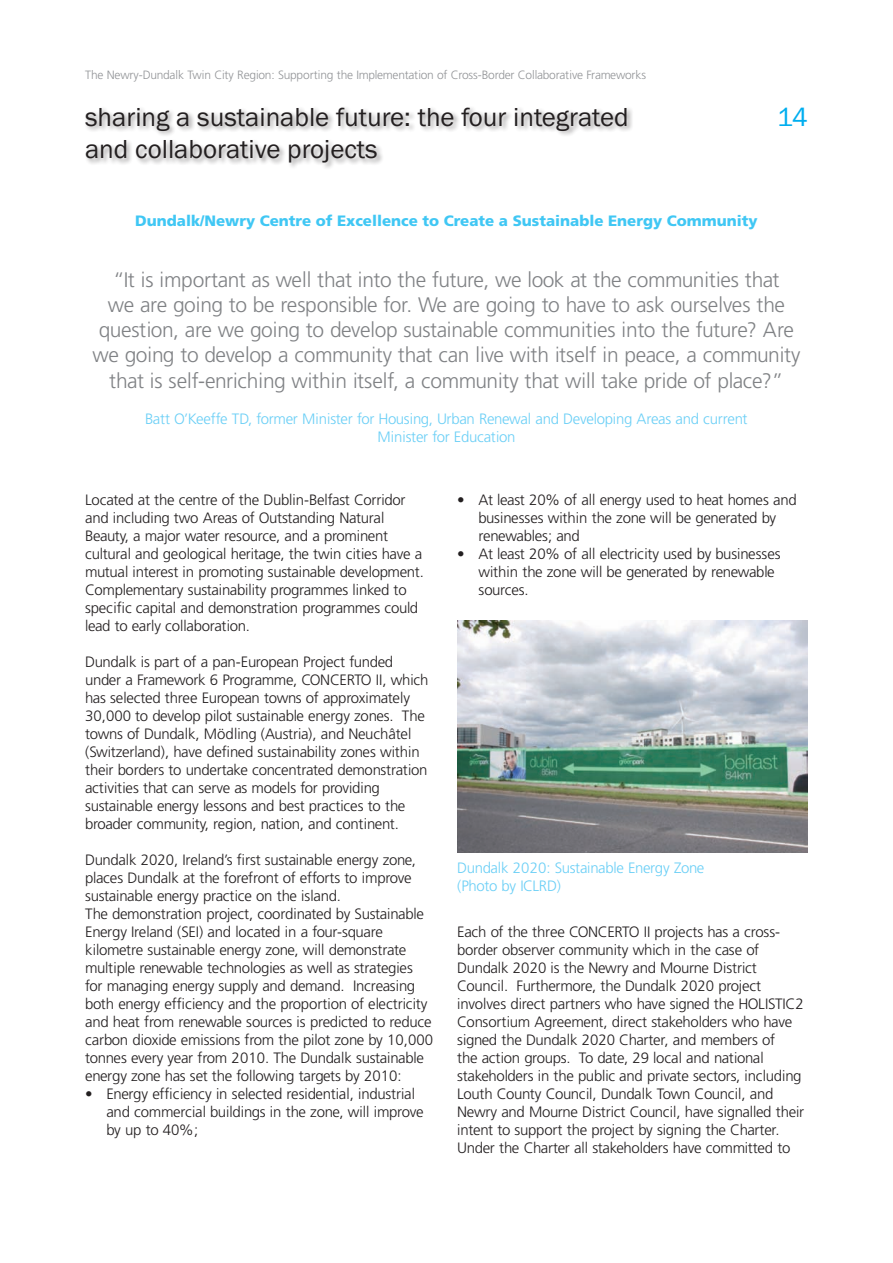
<style>
.page{position:relative;width:893px;height:1263px;background:#fff}
.page>*{position:absolute;margin:0;border:0;box-sizing:border-box;transform-origin:0 0}
.t1{font:27px/32.4px "Franklin Got ITC";color:#231f20}
.t2{font:27px "Franklin Got ITC";color:#00aeef}
.t3{font:300 21px/25.2px "Frutiger";letter-spacing:-.02em;color:#808285;text-align:center}
.body_text{font:300 15px/18px "Frutiger";letter-spacing:-.02em;color:#231f20}
.t4{font:300 15px "Frutiger";letter-spacing:-.02em;color:#6bcff6}
.Subheads{font:900 15px "Frutiger";color:#40c7f4}
.t5{font:300 12px "Frutiger";letter-spacing:-.02em;color:#939598}
</style>
<div class="page">
<div style="left:84px;top:106px;width:550px;height:64px;background:#231f20;opacity:.47"></div>
<img style="left:457px;top:620px;width:351px;height:233px">
<p class="t5" style="left:85px;top:68px;width:562px">The Newry-Dundalk Twin City Region: Supporting the Implementation of Cross-Border Collaborative Frameworks</p>
<p class="t1" style="left:85px;top:100px;width:545px">sharing a sustainable future: the four integrated and collaborative projects</p>
<p class="Subheads" style="left:135px;top:211px;width:624px">Dundalk/Newry Centre of Excellence to Create a Sustainable Energy Community</p>
<p class="t2" style="left:777px;top:101px;width:32px">14</p>
<p class="t3" style="left:92px;top:267px;width:709px">“It is important as well that into the future, we look at the communities that<br>we are going to be responsible for. We are going to have to ask ourselves the question, are we going to develop sustainable communities into the future? Are we going to develop a community that can live with itself in peace, a community that is self-enriching within itself, a community that will take pride of place?”</p>
<p class="t4" style="left:145px;top:410px;width:604px">Batt O’Keeffe TD, former Minister for Housing, Urban Renewal and Developing Areas and current</p>
<p class="t4" style="left:377px;top:428px;width:140px">Minister for Education</p>
<p class="body_text" style="left:85px;top:491px;width:340px">Located at the centre of the Dublin-Belfast Corridor and including two Areas of Outstanding Natural Beauty, a major water resource, and a prominent cultural and geological heritage, the twin cities have a mutual interest in promoting sustainable development.<br>Complementary sustainability programmes linked to specific capital and demonstration programmes could lead to early collaboration.</p>
<p class="body_text" style="left:85px;top:653px;width:345px">Dundalk is part of a pan-European Project funded under a Framework 6 Programme, CONCERTO II, which has selected three European towns of approximately 30,000 to develop pilot sustainable energy zones. The towns of Dundalk, Mödling (Austria), and Neuchâtel (Switzerland), have defined sustainability zones within their borders to undertake concentrated demonstration activities that can serve as models for providing sustainable energy lessons and best practices to the broader community, region, nation, and continent.</p>
<p class="body_text" style="left:85px;top:851px;width:332px">Dundalk 2020, Ireland’s first sustainable energy zone, places Dundalk at the forefront of efforts to improve sustainable energy practice on the island.</p>
<p class="body_text" style="left:85px;top:905px;width:349px">The demonstration project, coordinated by Sustainable Energy Ireland (SEI) and located in a four-square kilometre sustainable energy zone, will demonstrate multiple renewable technologies as well as strategies for managing energy supply and demand. Increasing both energy efficiency and the proportion of electricity and heat from renewable sources is predicted to reduce carbon dioxide emissions from the pilot zone by 10,000 tonnes every year from 2010. The Dundalk sustainable energy zone has set the following targets by 2010:</p>
<p class="body_text" style="left:106px;top:1085px;width:319px;text-indent:-21px">• Energy efficiency in selected residential, industrial and commercial buildings in the zone, will improve by up to 40%;</p>
<p class="body_text" style="left:478px;top:491px;width:320px;text-indent:-21px">• At least 20% of all energy used to heat homes and businesses within the zone will be generated by renewables; and</p>
<p class="body_text" style="left:478px;top:545px;width:304px;text-indent:-21px">• At least 20% of all electricity used by businesses within the zone will be generated by renewable sources.</p>
<p class="t4" style="left:457px;top:859px;width:249px">Dundalk 2020: Sustainable Energy Zone</p>
<p class="t4" style="left:457px;top:877px;width:105px">(Photo by ICLRD)</p>
<p class="body_text" style="left:457px;top:923px;width:348px">Each of the three CONCERTO II projects has a cross&shy;border observer community which in the case of Dundalk 2020 is the Newry and Mourne District Council. Furthermore, the Dundalk 2020 project involves direct partners who have signed the HOLISTIC2<br>Consortium Agreement, direct stakeholders who have signed the Dundalk 2020 Charter, and members of<br>the action groups. To date, 29 local and national stakeholders in the public and private sectors, including Louth County Council, Dundalk Town Council, and Newry and Mourne District Council, have signalled their intent to support the project by signing the Charter.<br>Under the Charter all stakeholders have committed to</p>
</div>
